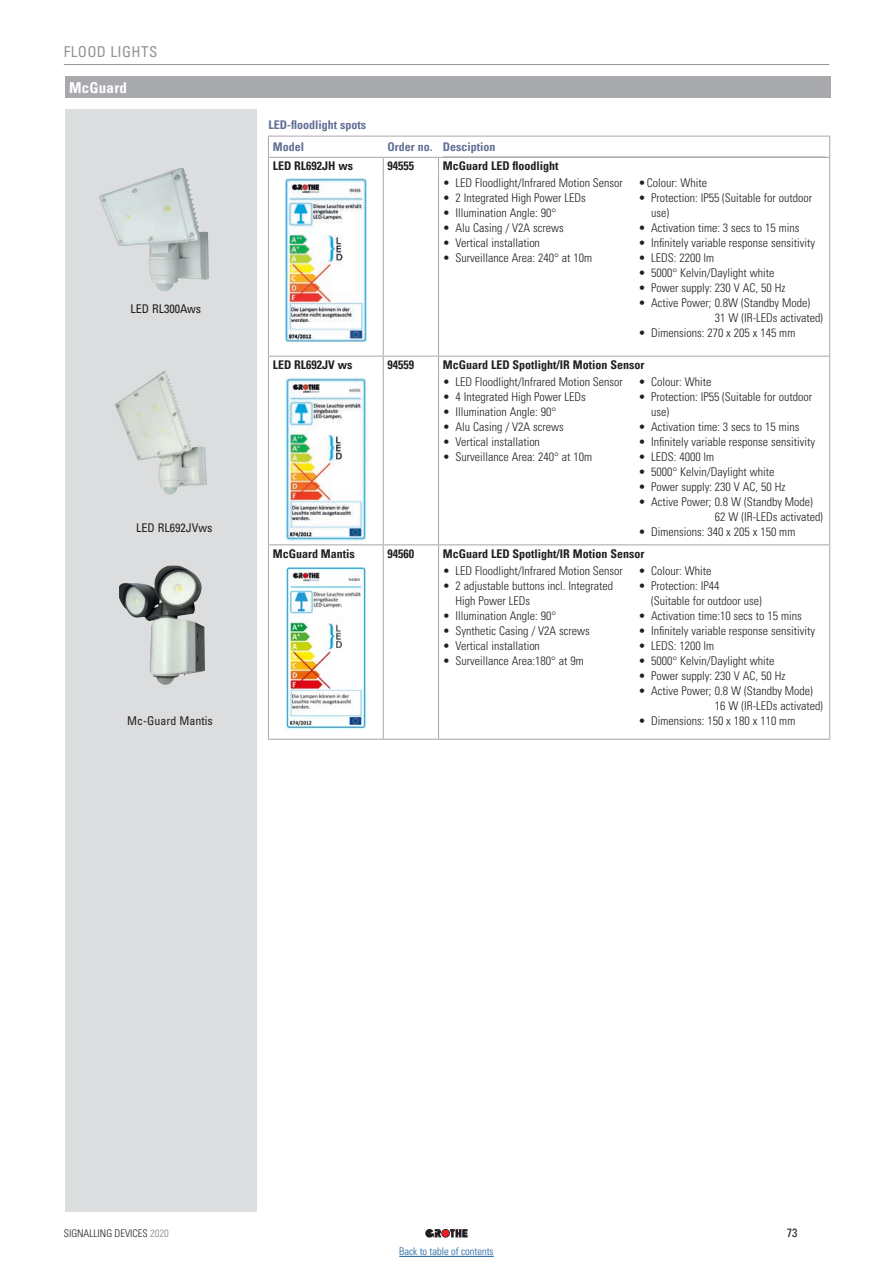
<style>
.page{position:relative;width:893px;height:1263px;background:#fff}
.page>*{position:absolute;margin:0;border:0;box-sizing:border-box;transform-origin:0 0}
.t1{font:condensed 15px "Univers LT Std";letter-spacing:.025em;color:#939598}
.t2{font:700 condensed 15px "Univers LT Std";letter-spacing:.015em;color:#fff}
.t3{font:300 condensed 12px/15px "Univers LT Std";color:#231f20}
.t4{font:700 condensed 12px "Univers LT Pro";color:#231f20}
.t5{font:700 condensed 12px/22.2px "Univers LT Pro";color:#617094}
.t6{font:condensed 12px "Univers LT Std";color:#231f20}
.t7{font:700 condensed 12px "Univers LT Std";color:#231f20}
.t8{font:300 condensed 10.5px "Univers LT Std";color:#231f20}
.t9{font:300 condensed 10.5px "Univers LT Std";color:#175d9e}
.t10{font:3.9px "Arial";color:#231f20}
.s1{font-family:"Univers LT Pro"}
.s2{color:#808285}
</style>
<div class="page">
<hr style="left:64px;top:64px;width:765px;height:1px;background:#939598">
<svg style="left:450px;top:1229px;width:18px;height:8px"></svg>
<svg style="left:425px;top:1229px;width:16px;height:8px"></svg>
<svg style="left:441px;top:1229px;width:9px;height:8px"></svg>
<div style="left:442px;top:1229px;width:7px;height:8px;background:#ee1d23;border-radius:50%"></div>
<div style="left:65px;top:77px;width:765px;height:21px;background:#a8a9ad"></div>
<div style="left:65px;top:109px;width:191px;height:1103px;background:#dcdddf"></div>
<img style="left:99px;top:168px;width:110px;height:123px">
<hr style="left:268px;top:136px;width:115px;height:1px;background:#a8a9ad">
<hr style="left:383px;top:136px;width:55px;height:1px;background:#a8a9ad">
<hr style="left:438px;top:136px;width:196px;height:1px;background:#a8a9ad">
<hr style="left:634px;top:136px;width:196px;height:1px;background:#a8a9ad">
<hr style="left:268px;top:157px;width:115px;height:1px;background:#a8a9ad">
<hr style="left:383px;top:157px;width:55px;height:1px;background:#a8a9ad">
<hr style="left:438px;top:157px;width:196px;height:1px;background:#a8a9ad">
<hr style="left:634px;top:157px;width:196px;height:1px;background:#a8a9ad">
<svg style="left:268px;top:137px;width:1px;height:38px"></svg>
<svg style="left:383px;top:158px;width:1px;height:17px"></svg>
<svg style="left:438px;top:158px;width:1px;height:17px"></svg>
<hr style="left:268px;top:175px;width:1px;height:181px;background:#a8a9ad">
<hr style="left:383px;top:175px;width:1px;height:181px;background:#a8a9ad">
<hr style="left:438px;top:175px;width:1px;height:181px;background:#a8a9ad">
<hr style="left:829px;top:175px;width:1px;height:181px;background:#a8a9ad">
<hr style="left:268px;top:356px;width:115px;height:1px;background:#a8a9ad">
<svg style="left:268px;top:357px;width:1px;height:16px"></svg>
<hr style="left:383px;top:356px;width:55px;height:1px;background:#a8a9ad">
<svg style="left:383px;top:357px;width:1px;height:16px"></svg>
<hr style="left:438px;top:356px;width:196px;height:1px;background:#a8a9ad">
<svg style="left:438px;top:357px;width:1px;height:16px"></svg>
<hr style="left:634px;top:356px;width:196px;height:1px;background:#a8a9ad">
<hr style="left:268px;top:373px;width:1px;height:171px;background:#a8a9ad">
<hr style="left:383px;top:373px;width:1px;height:171px;background:#a8a9ad">
<hr style="left:438px;top:373px;width:1px;height:171px;background:#a8a9ad">
<hr style="left:829px;top:373px;width:1px;height:171px;background:#a8a9ad">
<hr style="left:268px;top:544px;width:115px;height:1px;background:#a8a9ad">
<svg style="left:268px;top:545px;width:1px;height:17px"></svg>
<hr style="left:383px;top:544px;width:55px;height:1px;background:#a8a9ad">
<svg style="left:383px;top:545px;width:1px;height:17px"></svg>
<hr style="left:438px;top:544px;width:196px;height:1px;background:#a8a9ad">
<svg style="left:438px;top:545px;width:1px;height:17px"></svg>
<hr style="left:634px;top:544px;width:196px;height:1px;background:#a8a9ad">
<hr style="left:268px;top:562px;width:1px;height:177px;background:#a8a9ad">
<hr style="left:383px;top:562px;width:1px;height:177px;background:#a8a9ad">
<hr style="left:438px;top:562px;width:1px;height:177px;background:#a8a9ad">
<hr style="left:829px;top:562px;width:1px;height:177px;background:#a8a9ad">
<svg style="left:829px;top:137px;width:1px;height:38px"></svg>
<svg style="left:829px;top:357px;width:1px;height:16px"></svg>
<svg style="left:829px;top:545px;width:1px;height:17px"></svg>
<hr style="left:268px;top:739px;width:115px;height:1px;background:#a8a9ad">
<hr style="left:383px;top:739px;width:55px;height:1px;background:#a8a9ad">
<hr style="left:438px;top:739px;width:196px;height:1px;background:#a8a9ad">
<hr style="left:634px;top:739px;width:196px;height:1px;background:#a8a9ad">
<hr style="left:443px;top:156px;width:382px;height:2px;background:#a8a9ad">
<img style="left:285px;top:179px;width:82px;height:163px">
<img style="left:285px;top:378px;width:81px;height:163px">
<img style="left:285px;top:567px;width:81px;height:162px">
<div style="left:349px;top:577px;width:10px;height:6px;background:#fff"></div>
<img style="left:115px;top:371px;width:92px;height:123px">
<img style="left:119px;top:566px;width:86px;height:119px">
<hr style="left:399px;top:1256px;width:95px;height:1px;background:#175d9e">
<p class="t1" style="left:64px;top:42px;width:95px">FLOOD LIGHTS</p>
<p class="t2" style="left:69px;top:78px;width:60px">McGuard</p>
<p class="t6" style="left:130px;top:301px;width:72px">LED RL300Aws</p>
<p class="t6" style="left:136px;top:520px;width:78px">LED RL692JVws</p>
<p class="t6" style="left:127px;top:713px;width:87px">Mc-Guard Mantis</p>
<p class="t5" style="left:273px;top:113px;width:95px;text-indent:-4px">LED-floodlight spots<br>Model</p>
<p class="t5" style="left:387px;top:135px;width:109px">Order no. Desciption</p>
<p class="t7" style="left:273px;top:159px;width:82px"><span class="s1">LED</span> RL692JH ws</p>
<p class="t4" style="left:387px;top:159px;width:28px">94555</p>
<p class="t7" style="left:443px;top:159px;width:117px">McGuard LED floodlight</p>
<p class="t3" style="left:443px;top:176px;width:182px">• LED Floodlight/Infrared Motion Sensor</p>
<p class="t3" style="left:443px;top:191px;width:145px">• 2 Integrated High Power LEDs</p>
<p class="t3" style="left:443px;top:206px;width:115px">• Illumination Angle: 90°</p>
<p class="t3" style="left:443px;top:221px;width:123px">• Alu Casing / V2A screws</p>
<p class="t3" style="left:443px;top:236px;width:99px">• Vertical installation</p>
<p class="t3" style="left:443px;top:251px;width:151px">• Surveillance Area: 240° at 10m</p>
<p class="t3" style="left:638px;top:176px;width:70px">•Colour: White</p>
<p class="t3" style="left:651px;top:191px;width:162px;text-indent:-13px">• Protection: IP55 (Suitable for outdoor use)</p>
<p class="t3" style="left:638px;top:221px;width:162px">• Activation time: 3 secs to 15 mins</p>
<p class="t3" style="left:638px;top:236px;width:178px">• Infinitely variable response sensitivity</p>
<p class="t3" style="left:638px;top:251px;width:77px">• LEDS: 2200 lm</p>
<p class="t3" style="left:638px;top:266px;width:138px">• 5000° Kelvin/Daylight white</p>
<p class="t3" style="left:638px;top:281px;width:148px">• Power supply: 230 V AC, 50 Hz</p>
<p class="t3" style="left:715px;top:296px;width:110px;text-indent:-76px">• Active Power; 0.8W (Standby Mode)<br>31 W (IR-LEDs activated)</p>
<p class="t3" style="left:638px;top:326px;width:158px">• Dimensions: 270 x 205 x 145 mm</p>
<p class="t4" style="left:273px;top:357px;width:81px">LED RL692JV ws</p>
<p class="t4" style="left:387px;top:357px;width:28px">94559</p>
<p class="t4" style="left:443px;top:357px;width:203px">McGuard LED Spotlight/IR Motion Sensor</p>
<p class="t3" style="left:443px;top:375px;width:182px">• LED Floodlight/Infrared Motion Sensor</p>
<p class="t3" style="left:443px;top:390px;width:145px">• 4 Integrated High Power LEDs</p>
<p class="t3" style="left:443px;top:405px;width:115px">• Illumination Angle: 90°</p>
<p class="t3" style="left:443px;top:420px;width:123px">• Alu Casing / V2A screws</p>
<p class="t3" style="left:443px;top:435px;width:99px">• Vertical installation</p>
<p class="t3" style="left:443px;top:450px;width:151px">• Surveillance Area: 240° at 10m</p>
<p class="t3" style="left:638px;top:375px;width:74px">• Colour: White</p>
<p class="t3" style="left:651px;top:390px;width:162px;text-indent:-13px">• Protection: IP55 (Suitable for outdoor use)</p>
<p class="t3" style="left:638px;top:420px;width:162px">• Activation time: 3 secs to 15 mins</p>
<p class="t3" style="left:638px;top:435px;width:178px">• Infinitely variable response sensitivity</p>
<p class="t3" style="left:638px;top:450px;width:77px">• LEDS: 4000 lm</p>
<p class="t3" style="left:638px;top:465px;width:138px">• 5000° Kelvin/Daylight white</p>
<p class="t3" style="left:638px;top:480px;width:148px">• Power supply: 230 V AC, 50 Hz</p>
<p class="t3" style="left:715px;top:495px;width:110px;text-indent:-76px">• Active Power; 0.8 W (Standby Mode)<br>62 W (IR-LEDs activated)</p>
<p class="t3" style="left:638px;top:525px;width:158px">• Dimensions: 340 x 205 x 150 mm</p>
<p class="t4" style="left:273px;top:546px;width:84px">McGuard Mantis</p>
<p class="t4" style="left:387px;top:546px;width:28px">94560</p>
<p class="t4" style="left:443px;top:546px;width:203px">McGuard LED Spotlight/IR Motion Sensor</p>
<p class="t10" style="left:349px;top:577px;width:12px">94560</p>
<p class="t3" style="left:443px;top:563px;width:182px">• LED Floodlight/Infrared Motion Sensor</p>
<p class="t3" style="left:455px;top:578px;width:159px;text-indent:-13px">• 2 adjustable buttons incl. Integrated<br>High Power LEDs</p>
<p class="t3" style="left:443px;top:608px;width:115px">• Illumination Angle: 90°</p>
<p class="t3" style="left:443px;top:623px;width:149px">• Synthetic Casing / V2A screws</p>
<p class="t3" style="left:443px;top:638px;width:99px">• Vertical installation</p>
<p class="t3" style="left:443px;top:653px;width:142px">• Surveillance Area:180° at 9m</p>
<p class="t3" style="left:638px;top:563px;width:74px">• Colour: White</p>
<p class="t3" style="left:651px;top:578px;width:112px;text-indent:-13px">• Protection: IP44<br>(Suitable for outdoor use)</p>
<p class="t3" style="left:638px;top:608px;width:165px">• Activation time:10 secs to 15 mins</p>
<p class="t3" style="left:638px;top:623px;width:178px">• Infinitely variable response sensitivity</p>
<p class="t3" style="left:638px;top:638px;width:77px">• LEDS: 1200 lm</p>
<p class="t3" style="left:638px;top:653px;width:138px">• 5000° Kelvin/Daylight white</p>
<p class="t3" style="left:638px;top:668px;width:148px">• Power supply: 230 V AC, 50 Hz</p>
<p class="t3" style="left:715px;top:683px;width:110px;text-indent:-76px">• Active Power; 0.8 W (Standby Mode)<br>16 W (IR-LEDs activated)</p>
<p class="t3" style="left:638px;top:713px;width:158px">• Dimensions: 150 x 180 x 110 mm</p>
<p class="t8" style="left:64px;top:1227px;width:106px">SIGNALLING DEVICES <span class="s2">2020</span></p>
<p class="t9" style="left:399px;top:1245px;width:96px">Back to table of contents</p>
<p class="t6" style="left:787px;top:1225px;width:12px">73</p>
</div>
